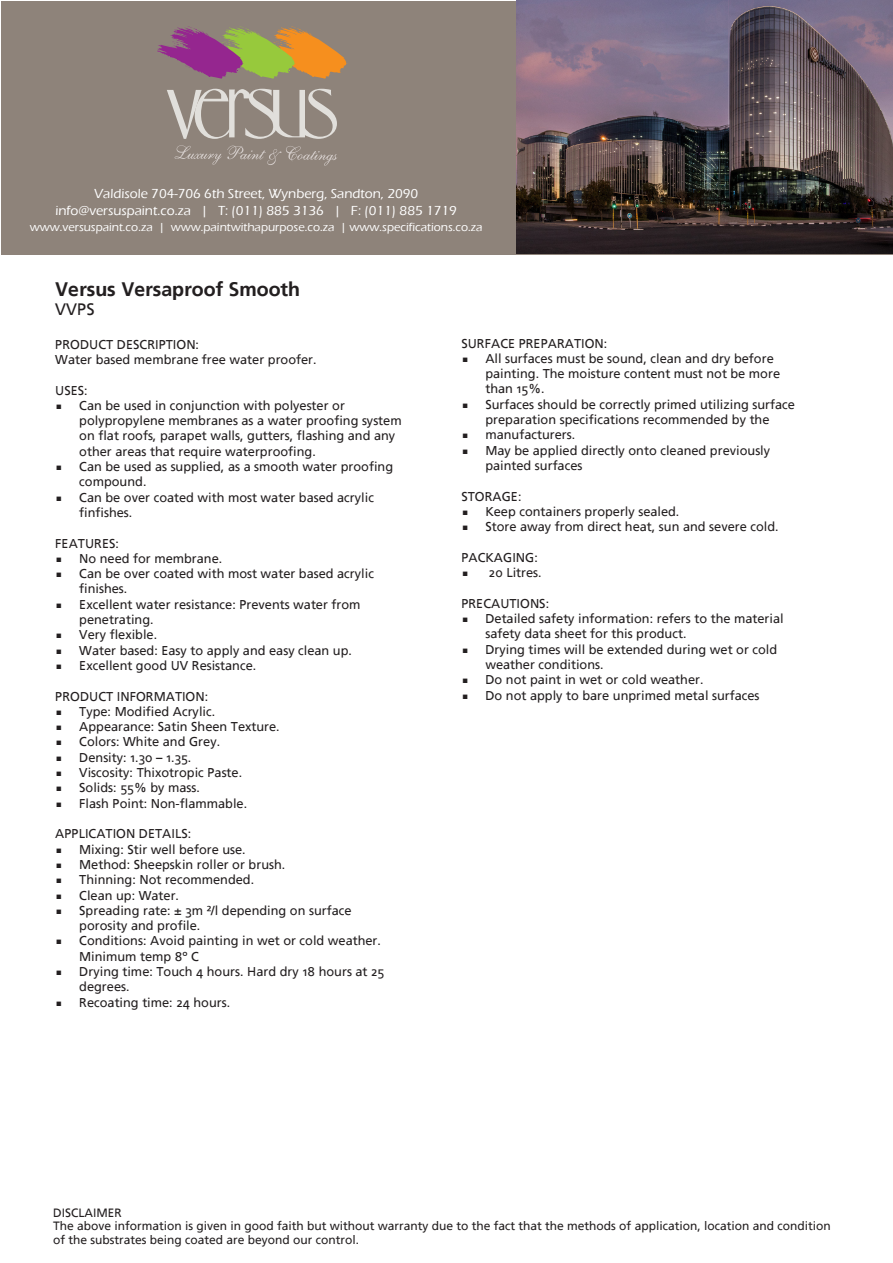
<style>
.page{position:relative;width:893px;height:1263px;background:#fff}
.page>*{position:absolute;margin:0;border:0;box-sizing:border-box;transform-origin:0 0}
.t1{font:700 19.5px "Frutiger Linotype";color:#231f20}
.t2{font:16.5px "Frutiger Linotype";color:#231f20}
.t3{font:500 13.5px/16.2px "Eras ITC";color:#fff;text-align:center}
.t4{font:12.75px/15.3px "Frutiger Linotype";color:#231f20}
.t5{font:12px/13.5px "Frutiger Linotype";color:#231f20}
.t6{font:500 12px "Eras ITC";color:#fff}
</style>
<div class="page">
<div style="left:1px;top:1px;width:891px;height:253px;background:#8e837a"></div>
<svg style="left:175px;top:145px;width:162px;height:21px"></svg>
<svg style="left:157px;top:26px;width:190px;height:53px"></svg>
<svg style="left:167px;top:89px;width:170px;height:50px"></svg>
<img style="left:517px;top:0;width:376px;height:253px">
<p class="t3" style="left:55px;top:186px;width:403px">Valdisole 704-706 6th Street, Wynberg, Sandton, 2090 info@versuspaint.co.za | T: (011) 885 3136 | F: (011) 885 1719</p>
<p class="t6" style="left:30px;top:220px;width:454px">www.versuspaint.co.za | www.paintwithapurpose.co.za | www.specifications.co.za</p>
<h1 class="t1" style="left:55px;top:277px;width:246px">Versus Versaproof Smooth</h1>
<p class="t2" style="left:55px;top:300px;width:41px">VVPS</p>
<p class="t4" style="left:55px;top:336px;width:263px">PRODUCT DESCRIPTION:<br>Water based membrane free water proofer.</p>
<p class="t4" style="left:55px;top:382px;width:34px">USES:</p>
<p class="t4" style="left:79px;top:398px;width:324px;text-indent:-24px">■ Can be used in conjunction with polyester or polypropylene membranes as a water proofing system on flat roofs, parapet walls, gutters, flashing and any other areas that require waterproofing.</p>
<p class="t4" style="left:79px;top:459px;width:315px;text-indent:-24px">■ Can be used as supplied, as a smooth water proofing compound.</p>
<p class="t4" style="left:79px;top:489px;width:296px;text-indent:-24px">■ Can be over coated with most water based acrylic finfishes.</p>
<p class="t4" style="left:55px;top:535px;width:65px">FEATURES:</p>
<p class="t4" style="left:55px;top:551px;width:169px">■ No need for membrane.</p>
<p class="t4" style="left:79px;top:566px;width:296px;text-indent:-24px">■ Can be over coated with most water based acrylic finishes.</p>
<p class="t4" style="left:79px;top:597px;width:283px;text-indent:-24px">■ Excellent water resistance: Prevents water from penetrating.</p>
<p class="t4" style="left:55px;top:627px;width:103px">■ Very flexible.</p>
<p class="t4" style="left:55px;top:642px;width:298px">■ Water based: Easy to apply and easy clean up.</p>
<p class="t4" style="left:55px;top:658px;width:203px">■ Excellent good UV Resistance.</p>
<p class="t4" style="left:55px;top:688px;width:155px">PRODUCT INFORMATION:</p>
<p class="t4" style="left:55px;top:704px;width:162px">■ Type: Modified Acrylic.</p>
<p class="t4" style="left:55px;top:719px;width:226px">■ Appearance: Satin Sheen Texture.</p>
<p class="t4" style="left:55px;top:734px;width:166px">■ Colors: White and Grey.</p>
<p class="t4" style="left:55px;top:750px;width:138px">■ Density: 1.30 – 1.35.</p>
<p class="t4" style="left:55px;top:765px;width:188px">■ Viscosity: Thixotropic Paste.</p>
<p class="t4" style="left:55px;top:780px;width:146px">■ Solids: 55% by mass.</p>
<p class="t4" style="left:55px;top:795px;width:193px">■ Flash Point: Non-flammable.</p>
<p class="t4" style="left:55px;top:826px;width:138px">APPLICATION DETAILS:</p>
<p class="t4" style="left:55px;top:841px;width:192px">■ Mixing: Stir well before use.</p>
<p class="t4" style="left:55px;top:857px;width:232px">■ Method: Sheepskin roller or brush.</p>
<p class="t4" style="left:55px;top:872px;width:200px">■ Thinning: Not recommended.</p>
<p class="t4" style="left:55px;top:887px;width:125px">■ Clean up: Water.</p>
<p class="t4" style="left:79px;top:903px;width:274px;text-indent:-24px">■ Spreading rate: ± 3m ²/l depending on surface porosity and profile.</p>
<p class="t4" style="left:79px;top:933px;width:303px;text-indent:-24px">■ Conditions: Avoid painting in wet or cold weather.<br>Minimum temp 8º C</p>
<p class="t4" style="left:79px;top:964px;width:307px;text-indent:-24px">■ Drying time: Touch 4 hours. Hard dry 18 hours at 25 degrees.</p>
<p class="t4" style="left:55px;top:994px;width:177px">■ Recoating time: 24 hours.</p>
<p class="t4" style="left:461px;top:335px;width:147px">SURFACE PREPARATION:</p>
<p class="t4" style="left:485px;top:351px;width:296px;text-indent:-24px">■ All surfaces must be sound, clean and dry before painting. The moisture content must not be more than 15%.</p>
<p class="t4" style="left:461px;top:397px;width:335px;text-align:center">■ Surfaces should be correctly primed utilizing surface preparation specifications recommended by the</p>
<p class="t4" style="left:461px;top:427px;width:115px">■ manufacturers.</p>
<p class="t4" style="left:485px;top:443px;width:286px;text-indent:-24px">■ May be applied directly onto cleaned previously painted surfaces</p>
<p class="t4" style="left:461px;top:488px;width:62px">STORAGE:</p>
<p class="t4" style="left:461px;top:504px;width:220px">■ Keep containers properly sealed.</p>
<p class="t4" style="left:461px;top:519px;width:319px">■ Store away from direct heat, sun and severe cold.</p>
<p class="t4" style="left:461px;top:550px;width:78px">PACKAGING:</p>
<p class="t4" style="left:461px;top:565px;width:82px">■ 20 Litres.</p>
<p class="t4" style="left:461px;top:596px;width:89px">PRECAUTIONS:</p>
<p class="t4" style="left:485px;top:611px;width:300px;text-indent:-24px">■ Detailed safety information: refers to the material safety data sheet for this product.</p>
<p class="t4" style="left:485px;top:641px;width:293px;text-indent:-24px">■ Drying times will be extended during wet or cold weather conditions.</p>
<p class="t4" style="left:461px;top:672px;width:244px">■ Do not paint in wet or cold weather.</p>
<p class="t4" style="left:461px;top:687px;width:300px">■ Do not apply to bare unprimed metal surfaces</p>
<p class="t5" style="left:53px;top:1206px;width:779px">DISCLAIMER<br>The above information is given in good faith but without warranty due to the fact that the methods of application, location and condition of the substrates being coated are beyond our control.</p>
</div>
